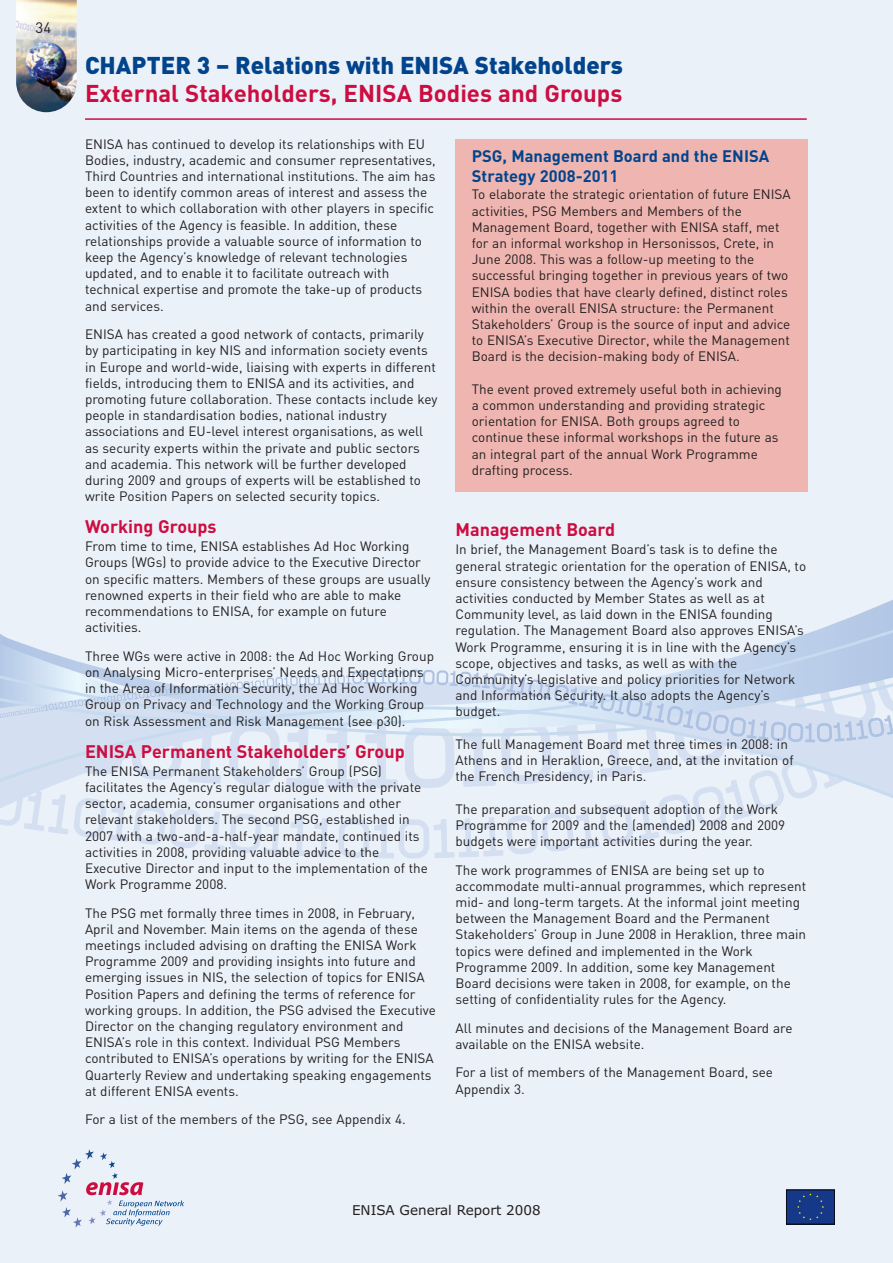
<style>
.page{position:relative;width:893px;height:1263px;background:#eaf1f9}
.page>*{position:absolute;margin:0;border:0;box-sizing:border-box;transform-origin:0 0}
.t1{font:700 24px "DIN";color:#cd0d40}
.t2{font:900 24px "DIN";color:#02448c}
.t3{font:700 18px "DIN";color:#cd0d40}
.t4{font:700 16.5px/19.8px "DIN";color:#02448c}
.t5{font:15px "DIN";color:#231f20}
.t6{font:13.5px/16.2px "DIN";color:#231f20}
.t7{font:13.5px "Verdana";color:#231f20}
</style>
<div class="page">
<div style="left:786px;top:1190px;width:48px;height:34px;background:#153889"></div>
<svg style="left:797px;top:1193px;width:27px;height:27px"></svg>
<div style="left:786px;top:1190px;width:49px;height:34px;border:1px solid #050504"></div>
<svg style="left:0;top:814px;width:68px;height:20px"></svg>
<svg style="left:74px;top:814px;width:54px;height:28px"></svg>
<svg style="left:134px;top:814px;width:619px;height:44px"></svg>
<svg style="left:15px;top:809px;width:755px;height:5px"></svg>
<svg style="left:0;top:620px;width:893px;height:189px"></svg>
<svg style="left:0;top:669px;width:893px;height:73px"></svg>
<img style="left:16px;top:0;width:60px;height:112px">
<svg style="left:58px;top:1149px;width:126px;height:79px"></svg>
<hr style="left:85px;top:118px;width:722px;height:2px;background:#cd0d40">
<div style="left:455px;top:139px;width:353px;height:352px;background:#efb6b1"></div>
<p class="t5" style="left:36px;top:22px;width:17px">34</p>
<h1 class="t2" style="left:85px;top:56px;width:539px">CHAPTER 3 – Relations with ENISA Stakeholders</h1>
<h1 class="t1" style="left:85px;top:85px;width:539px">External Stakeholders, ENISA Bodies and Groups</h1>
<p class="t6" style="left:85px;top:137px;width:352px">ENISA has continued to develop its relationships with EU Bodies, industry, academic and consumer representatives, Third Countries and international institutions. The aim has been to identify common areas of interest and assess the extent to which collaboration with other players in specific activities of the Agency is feasible. In addition, these relationships provide a valuable source of information to keep the Agency’s knowledge of relevant technologies updated, and to enable it to facilitate outreach with technical expertise and promote the take-up of products and services.</p>
<p class="t6" style="left:85px;top:328px;width:354px">ENISA has created a good network of contacts, primarily by participating in key NIS and information society events in Europe and world-wide, liaising with experts in different fields, introducing them to ENISA and its activities, and promoting future collaboration. These contacts include key people in standardisation bodies, national industry associations and EU-level interest organisations, as well as security experts within the private and public sectors and academia. This network will be further developed during 2009 and groups of experts will be established to write Position Papers on selected security topics.</p>
<h2 class="t3" style="left:85px;top:520px;width:133px">Working Groups</h2>
<p class="t6" style="left:85px;top:540px;width:347px">From time to time, ENISA establishes Ad Hoc Working Groups (WGs) to provide advice to the Executive Director on specific matters. Members of these groups are usually renowned experts in their field who are able to make recommendations to ENISA, for example on future activities.</p>
<p class="t6" style="left:85px;top:649px;width:350px">Three WGs were active in 2008: the Ad Hoc Working Group on Analysing Micro-enterprises’ Needs and Expectations in the Area of Information Security, the Ad Hoc Working Group on Privacy and Technology and the Working Group on Risk Assessment and Risk Management (see p30).</p>
<h2 class="t3" style="left:85px;top:745px;width:321px">ENISA Permanent Stakeholders’ Group</h2>
<p class="t6" style="left:85px;top:764px;width:344px">The ENISA Permanent Stakeholders’ Group (PSG) facilitates the Agency’s regular dialogue with the private sector, academia, consumer organisations and other relevant stakeholders. The second PSG, established in 2007 with a two-and-a-half-year mandate, continued its activities in 2008, providing valuable advice to the Executive Director and input to the implementation of the Work Programme 2008.</p>
<p class="t6" style="left:85px;top:906px;width:352px">The PSG met formally three times in 2008, in February, April and November. Main items on the agenda of these meetings included advising on drafting the ENISA Work Programme 2009 and providing insights into future and emerging issues in NIS, the selection of topics for ENISA Position Papers and defining the terms of reference for working groups. In addition, the PSG advised the Executive Director on the changing regulatory environment and ENISA’s role in this context. Individual PSG Members contributed to ENISA’s operations by writing for the ENISA Quarterly Review and undertaking speaking engagements at different ENISA events.</p>
<p class="t6" style="left:85px;top:1113px;width:322px">For a list of the members of the PSG, see Appendix 4.</p>
<p class="t4" style="left:472px;top:148px;width:299px">PSG, Management Board and the ENISA<br>Strategy 2008-2011</p>
<p class="t6" style="left:472px;top:188px;width:320px">To elaborate the strategic orientation of future ENISA activities, PSG Members and Members of the Management Board, together with ENISA staff, met for an informal workshop in Hersonissos, Crete, in June 2008. This was a follow-up meeting to the successful bringing together in previous years of two ENISA bodies that have clearly defined, distinct roles within the overall ENISA structure: the Permanent Stakeholders’ Group is the source of input and advice to ENISA’s Executive Director, while the Management Board is the decision-making body of ENISA.</p>
<p class="t6" style="left:472px;top:382px;width:312px">The event proved extremely useful both in achieving a common understanding and providing strategic orientation for ENISA. Both groups agreed to continue these informal workshops in the future as an integral part of the annual Work Programme drafting process.</p>
<h2 class="t3" style="left:455px;top:523px;width:161px">Management Board</h2>
<p class="t6" style="left:455px;top:543px;width:352px">In brief, the Management Board’s task is to define the general strategic orientation for the operation of ENISA, to ensure consistency between the Agency’s work and activities conducted by Member States as well as at Community level, as laid down in the ENISA founding regulation. The Management Board also approves ENISA’s Work Programme, ensuring it is in line with the Agency’s scope, objectives and tasks, as well as with the Community’s legislative and policy priorities for Network and Information Security. It also adopts the Agency’s budget.</p>
<p class="t6" style="left:455px;top:737px;width:340px">The full Management Board met three times in 2008: in<br>Athens and in Heraklion, Greece, and, at the invitation of the French Presidency, in Paris.</p>
<p class="t6" style="left:455px;top:802px;width:331px">The preparation and subsequent adoption of the Work<br>Programme for 2009 and the (amended) 2008 and 2009 budgets were important activities during the year.</p>
<p class="t6" style="left:455px;top:863px;width:352px">The work programmes of ENISA are being set up to accommodate multi-annual programmes, which represent mid- and long-term targets. At the informal joint meeting between the Management Board and the Permanent Stakeholders’ Group in June 2008 in Heraklion, three main topics were defined and implemented in the Work Programme 2009. In addition, some key Management Board decisions were taken in 2008, for example, on the setting of confidentiality rules for the Agency.</p>
<p class="t6" style="left:455px;top:1021px;width:338px">All minutes and decisions of the Management Board are available on the ENISA website.</p>
<p class="t6" style="left:455px;top:1066px;width:319px">For a list of members of the Management Board, see<br>Appendix 3.</p>
<p class="t7" style="left:352px;top:1201px;width:190px">ENISA General Report 2008</p>
</div>
